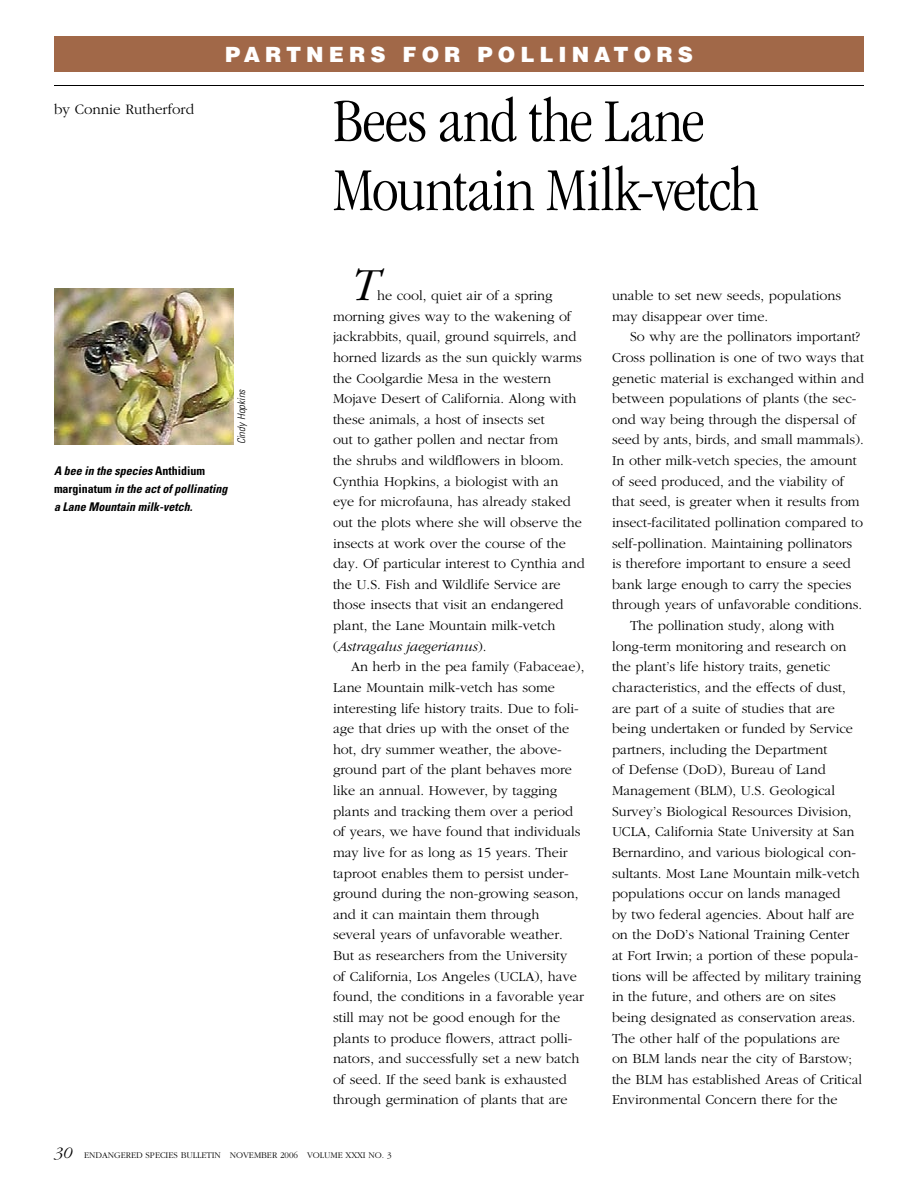
<style>
.page{position:relative;width:918px;height:1188px;background:#fff}
.page>*{position:absolute;margin:0;border:0;box-sizing:border-box;transform-origin:0 0}
.t1{font:63px/69px "ITC Garamond MM";letter-spacing:-.01em;color:#000}
.t2{font:italic 48px "ITC Garamond MM";color:#000}
.t3{font:900 21px "Helvetica";color:#fff}
.t4{font:15px "ITC Garamond MM";color:#000}
.t5{font:14.25px/20.7px "ITC Garamond MM";color:#000}
.t6{font:italic 700 condensed 12px/18px "Univers";color:#000}
.t7{font:italic 300 condensed 10.5px "Univers";color:#000}
.t8{font:9px "ITC Garamond MM";color:#000}
.s1{font-style:normal}
.s2{font-style:italic}
.s3{font-style:italic;font-size:16.5px}
</style>
<div class="page">
<hr style="left:54px;top:85px;width:810px;height:1px;background:#000">
<div style="left:54px;top:36px;width:810px;height:36px;background:#a16848"></div>
<img style="left:54px;top:288px;width:180px;height:156px">
<p class="t4" style="left:54px;top:101px;width:142px">by Connie Rutherford</p>
<h3 class="t3" style="left:225px;top:40px;width:40px">PARTNERS</h3>
<h3 class="t3" style="left:403px;top:40px;width:20px">FOR</h3>
<h3 class="t3" style="left:478px;top:40px;width:41px">POLLINATORS</h3>
<h1 class="t1" style="left:333px;top:87px;width:427px">Bees and the Lane<br>Mountain Milk-vetch</h1>
<p class="t6" style="left:54px;top:461px;width:175px">A bee in the species <span class="s1">Anthidium marginatum</span> in the act of pollinating a Lane Mountain milk-vetch.</p>
<p class="t7" style="left:235px;top:444px;width:57px;rotate:-90deg">Cindy Hopkins</p>
<h2 class="t2" style="left:351px;top:259px;width:28px">T</h2>
<p class="t5" style="left:333px;top:285px;width:253px;text-indent:44px">he cool, quiet air of a spring morning gives way to the wakening of jackrabbits, quail, ground squirrels, and horned lizards as the sun quickly warms the Coolgardie Mesa in the western Mojave Desert of California. Along with these animals, a host of insects set<br>out to gather pollen and nectar from<br>the shrubs and wildflowers in bloom.<br>Cynthia Hopkins, a biologist with an<br>eye for microfauna, has already staked out the plots where she will observe the insects at work over the course of the day. Of particular interest to Cynthia and the U.S. Fish and Wildlife Service are those insects that visit an endangered plant, the Lane Mountain milk-vetch (<span class="s2">Astragalus jaegerianus</span>).</p>
<p class="t5" style="left:333px;top:656px;width:253px;text-indent:18px">An herb in the pea family (Fabaceae), Lane Mountain milk-vetch has some interesting life history traits. Due to foli&shy;age that dries up with the onset of the hot, dry summer weather, the above&shy;ground part of the plant behaves more like an annual. However, by tagging plants and tracking them over a period of years, we have found that individuals may live for as long as 15 years. Their taproot enables them to persist under&shy;ground during the non-growing season, and it can maintain them through several years of unfavorable weather.<br>But as researchers from the University<br>of California, Los Angeles (UCLA), have found, the conditions in a favorable year still may not be good enough for the plants to produce flowers, attract polli&shy;nators, and successfully set a new batch of seed. If the seed bank is exhausted through germination of plants that are</p>
<p class="t8" style="left:54px;top:1150px;width:202px"><span class="s3">30</span> ENDANGERED SPECIES BULLETIN November</p>
<p class="t8" style="left:280px;top:1150px;width:113px">2006 VOLUME XXXI NO. 3</p>
<p class="t5" style="left:612px;top:285px;width:231px">unable to set new seeds, populations may disappear over time.</p>
<p class="t5" style="left:630px;top:326px;width:231px">So why are the pollinators important?</p>
<p class="t5" style="left:612px;top:347px;width:254px">Cross pollination is one of two ways that</p>
<p class="t5" style="left:612px;top:368px;width:254px">genetic material is exchanged within and</p>
<p class="t5" style="left:612px;top:388px;width:246px">between populations of plants (the sec-</p>
<p class="t5" style="left:612px;top:409px;width:245px">ond way being through the dispersal of</p>
<p class="t5" style="left:612px;top:430px;width:253px">seed by ants, birds, and small mammals).</p>
<p class="t5" style="left:612px;top:450px;width:246px">In other milk-vetch species, the amount</p>
<p class="t5" style="left:612px;top:471px;width:233px">of seed produced, and the viability of</p>
<p class="t5" style="left:612px;top:491px;width:249px">that seed, is greater when it results from</p>
<p class="t5" style="left:612px;top:512px;width:253px">insect-facilitated pollination compared to</p>
<p class="t5" style="left:612px;top:533px;width:242px">self-pollination. Maintaining pollinators</p>
<p class="t5" style="left:612px;top:553px;width:240px">is therefore important to ensure a seed</p>
<p class="t5" style="left:612px;top:574px;width:241px">bank large enough to carry the species</p>
<p class="t5" style="left:612px;top:595px;width:252px">through years of unfavorable conditions.</p>
<p class="t5" style="left:630px;top:615px;width:206px">The pollination study, along with</p>
<p class="t5" style="left:612px;top:636px;width:236px">long-term monitoring and research on</p>
<p class="t5" style="left:612px;top:656px;width:220px">the plant’s life history traits, genetic</p>
<p class="t5" style="left:612px;top:677px;width:235px">characteristics, and the effects of dust,</p>
<p class="t5" style="left:612px;top:698px;width:224px">are part of a suite of studies that are</p>
<p class="t5" style="left:612px;top:718px;width:243px">being undertaken or funded by Service</p>
<p class="t5" style="left:612px;top:739px;width:217px">partners, including the Department</p>
<p class="t5" style="left:612px;top:760px;width:215px">of Defense (DoD), Bureau of Land</p>
<p class="t5" style="left:612px;top:780px;width:225px">Management (BLM), U.S. Geological</p>
<p class="t5" style="left:612px;top:801px;width:241px">Survey’s Biological Resources Division,</p>
<p class="t5" style="left:612px;top:821px;width:244px">UCLA, California State University at San</p>
<p class="t5" style="left:612px;top:842px;width:245px">Bernardino, and various biological con-</p>
<p class="t5" style="left:612px;top:863px;width:249px">sultants. Most Lane Mountain milk-vetch</p>
<p class="t5" style="left:612px;top:883px;width:230px">populations occur on lands managed</p>
<p class="t5" style="left:612px;top:904px;width:244px">by two federal agencies. About half are</p>
<p class="t5" style="left:612px;top:925px;width:239px">on the DoD’s National Training Center</p>
<p class="t5" style="left:612px;top:945px;width:248px">at Fort Irwin; a portion of these popula-</p>
<p class="t5" style="left:612px;top:966px;width:251px">tions will be affected by military training</p>
<p class="t5" style="left:612px;top:986px;width:226px">in the future, and others are on sites</p>
<p class="t5" style="left:612px;top:1007px;width:245px">being designated as conservation areas.</p>
<p class="t5" style="left:612px;top:1028px;width:229px">The other half of the populations are</p>
<p class="t5" style="left:612px;top:1048px;width:242px">on BLM lands near the city of Barstow;</p>
<p class="t5" style="left:612px;top:1069px;width:252px">the BLM has established Areas of Critical</p>
<p class="t5" style="left:612px;top:1090px;width:227px">Environmental Concern there for the</p>
</div>
